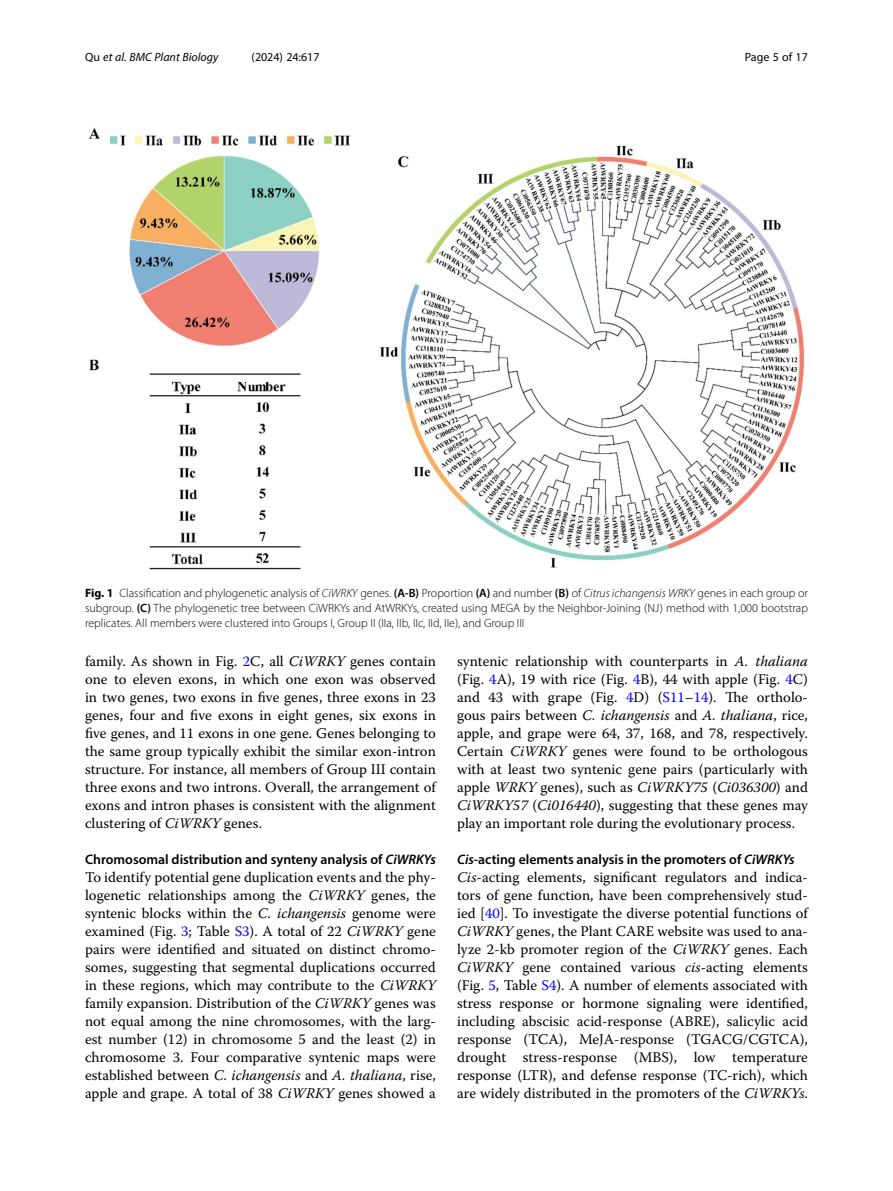
<style>
.page{position:relative;width:893px;height:1191px;background:#fff}
.page>*{position:absolute;margin:0;border:0;box-sizing:border-box;transform-origin:0 0}
.Body_Text{font:14.7px/18px "Warnock Pro";color:#000;text-align:justify}
.Body_Text_Indent{font:14.7px/18px "Warnock Pro";color:#000;text-align:justify}
.Head_2{font:600 13.8px "Myriad Pro";color:#000}
.Figure_Caption{font:300 12px/15px "Myriad Pro";color:#000;text-align:justify}
.t1{font:italic 12px "Myriad Pro";color:#000}
.t2{font:12px "Myriad Pro";color:#000}
.s1{font-style:normal}
.s2{font-weight:700}
.s3{font-style:italic}
.s4{font-weight:600}
.s5{color:#00f}
</style>
<div class="page">
<img style="left:88px;top:128px;width:717px;height:442px">
<p class="t1" style="left:85px;top:50px;width:135px"><span class="s1">Qu</span> et al. BMC Plant Biology</p>
<p class="t2" style="left:252px;top:50px;width:70px">(2024) 24:617</p>
<p class="t2" style="left:745px;top:50px;width:65px">Page 5 of 17</p>
<p class="Figure_Caption" style="left:85px;top:586px;width:724px"><span class="s2">Fig. 1</span> Classification and phylogenetic analysis of <span class="s3">CiWRKY</span> genes. <span class="s4">(A-B)</span> Proportion <span class="s4">(A)</span> and number <span class="s4">(B)</span> of <span class="s3">Citrus ichangensis WRKY</span> genes in each group or subgroup. <span class="s4">(C)</span> The phylogenetic tree between CiWRKYs and AtWRKYs, created using MEGA by the Neighbor-Joining (NJ) method with 1,000 bootstrap replicates. All members were clustered into Groups I, Group II (IIa, IIb, IIc, IId, IIe), and Group III</p>
<p class="Body_Text_Indent" style="left:85px;top:652px;width:352px">family. As shown in Fig. <span class="s5">2</span>C, all <span class="s3">CiWRKY</span> genes contain one to eleven exons, in which one exon was observed in two genes, two exons in five genes, three exons in 23 genes, four and five exons in eight genes, six exons in five genes, and 11 exons in one gene. Genes belonging to the same group typically exhibit the similar exon-intron structure. For instance, all members of Group III contain three exons and two introns. Overall, the arrangement of exons and intron phases is consistent with the alignment clustering of <span class="s3">CiWRKY</span> genes.</p>
<p class="Head_2" style="left:85px;top:851px;width:352px">Chromosomal distribution and synteny analysis of <span class="s3">CiWRKYs</span></p>
<p class="Body_Text" style="left:85px;top:868px;width:352px">To identify potential gene duplication events and the phy&shy;logenetic relationships among the <span class="s3">CiWRKY</span> genes, the syntenic blocks within the <span class="s3">C. ichangensis</span> genome were examined (Fig. <span class="s5">3</span>; Table <span class="s5">S3</span>). A total of 22 <span class="s3">CiWRKY</span> gene pairs were identified and situated on distinct chromo&shy;somes, suggesting that segmental duplications occurred in these regions, which may contribute to the <span class="s3">CiWRKY </span>family expansion. Distribution of the <span class="s3">CiWRKY</span> genes was not equal among the nine chromosomes, with the larg&shy;est number (12) in chromosome 5 and the least (2) in chromosome 3. Four comparative syntenic maps were established between <span class="s3">C. ichangensis</span> and <span class="s3">A. thaliana</span>, rise, apple and grape. A total of 38 <span class="s3">CiWRKY</span> genes showed a</p>
<p class="Body_Text" style="left:457px;top:652px;width:352px">syntenic relationship with counterparts in <span class="s3">A. thaliana </span>(Fig. <span class="s5">4</span>A), 19 with rice (Fig. <span class="s5">4</span>B), 44 with apple (Fig. <span class="s5">4</span>C) and 43 with grape (Fig. <span class="s5">4</span>D) (<span class="s5">S11</span>–<span class="s5">14</span>). The ortholo&shy;gous pairs between <span class="s3">C. ichangensis</span> and <span class="s3">A. thaliana</span>, rice, apple, and grape were 64, 37, 168, and 78, respectively.<br>Certain <span class="s3">CiWRKY</span> genes were found to be orthologous with at least two syntenic gene pairs (particularly with apple <span class="s3">WRKY</span> genes), such as <span class="s3">CiWRKY75</span> (<span class="s3">Ci036300</span>) and <span class="s3">CiWRKY57</span> (<span class="s3">Ci016440</span>), suggesting that these genes may play an important role during the evolutionary process.</p>
<p class="Head_2" style="left:457px;top:851px;width:339px"><span class="s3">Cis</span>-acting elements analysis in the promoters of <span class="s3">CiWRKYs</span></p>
<p class="Body_Text" style="left:457px;top:868px;width:352px"><span class="s3">Cis</span>-acting elements, significant regulators and indica&shy;tors of gene function, have been comprehensively stud&shy;ied [<span class="s5">40</span>]. To investigate the diverse potential functions of <span class="s3">CiWRKY</span> genes, the Plant CARE website was used to ana&shy;lyze 2-kb promoter region of the <span class="s3">CiWRKY</span> genes. Each <span class="s3">CiWRKY</span> gene contained various <span class="s3">cis</span>-acting elements (Fig. <span class="s5">5</span>, Table <span class="s5">S4</span>). A number of elements associated with stress response or hormone signaling were identified, including abscisic acid-response (ABRE), salicylic acid response (TCA), MeJA-response (TGACG/CGTCA), drought stress-response (MBS), low temperature response (LTR), and defense response (TC-rich), which are widely distributed in the promoters of the <span class="s3">CiWRKYs</span>.</p>
</div>
